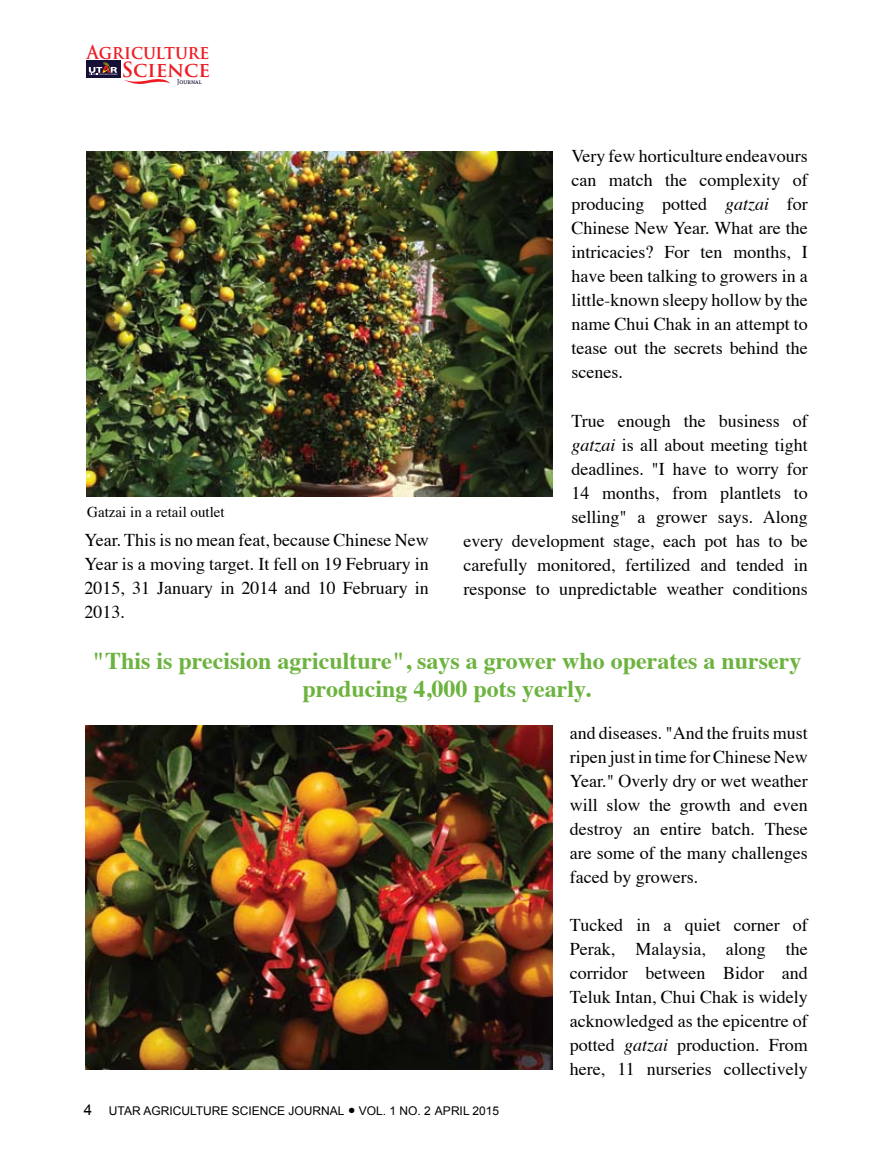
<style>
.page{position:relative;width:893px;height:1170px;background:#fff}
.page>*{position:absolute;margin:0;border:0;box-sizing:border-box;transform-origin:0 0}
.t1{font:700 24px/28.8px "Times";color:#6db33f;text-align:center}
.t2{font:700 20.4px "Trajan Pro";color:#ed1c24}
.t3{font:700 18.75px "Trajan Pro";color:#ed1c24;scale:.91 1}
.t4{font:18px/24px "Times";color:#000;text-align:justify}
.t5{font:15px "Times";color:#000}
.t6{font:12px "Arial";color:#000}
.t7{font:6.75px "Andada SC";color:#161038}
.s1{font-style:italic}
.s2{font-size:15px}
</style>
<div class="page">
<svg style="left:124px;top:79px;width:46px;height:5px"></svg>
<div style="left:86px;top:61px;width:34px;height:17px;background:#161038"></div>
<svg style="left:89px;top:62px;width:28px;height:13px"></svg>
<img style="left:87px;top:151px;width:466px;height:345px">
<img style="left:85px;top:725px;width:468px;height:344px">
<p class="t3" style="left:87px;top:40px;width:136px">Agriculture</p>
<p class="t2" style="left:121px;top:56px;width:90px">Science</p>
<p class="t7" style="left:177px;top:77px;width:26px">Journal</p>
<p class="t5" style="left:87px;top:498px;width:139px">Gatzai in a retail outlet</p>
<p class="t4" style="left:84px;top:526px;width:346px">Year. This is no mean feat, because Chinese New Year is a moving target. It fell on 19 February in 2015, 31 January in 2014 and 10 February in 2013.</p>
<p class="t4" style="left:571px;top:143px;width:238px">Very few horticulture endeavours can match the complexity of producing potted <span class="s1">gatzai</span> for Chinese New Year. What are the intricacies? For ten months, I have been talking to growers in a little-known sleepy hollow by the name Chui Chak in an attempt to tease out the secrets behind the scenes.</p>
<p class="t4" style="left:463px;top:407px;width:346px;text-align:right">True enough the business of<br><span class="s1">gatzai</span> is all about meeting tight<br>deadlines. "I have to worry for<br>14 months, from plantlets to<br>selling" a grower says. Along<br>every development stage, each pot has to be carefully monitored, fertilized and tended in response to unpredictable weather conditions</p>
<h1 class="t1" style="left:92px;top:643px;width:711px">"This is precision agriculture", says a grower who operates a nursery producing 4,000 pots yearly.</h1>
<p class="t6" style="left:84px;top:1103px;width:417px"><span class="s2">4</span> UTAR AGRICULTURE SCIENCE JOURNAL ● VOL. 1 NO. 2 APRIL 2015</p>
<p class="t4" style="left:570px;top:719px;width:239px">and diseases. "And the fruits must ripen just in time for Chinese New Year." Overly dry or wet weather will slow the growth and even destroy an entire batch. These are some of the many challenges faced by growers.</p>
<p class="t4" style="left:570px;top:911px;width:239px">Tucked in a quiet corner of Perak, Malaysia, along the corridor between Bidor and Teluk Intan, Chui Chak is widely acknowledged as the epicentre of potted <span class="s1">gatzai</span> production. From here, 11 nurseries collectively</p>
</div>
